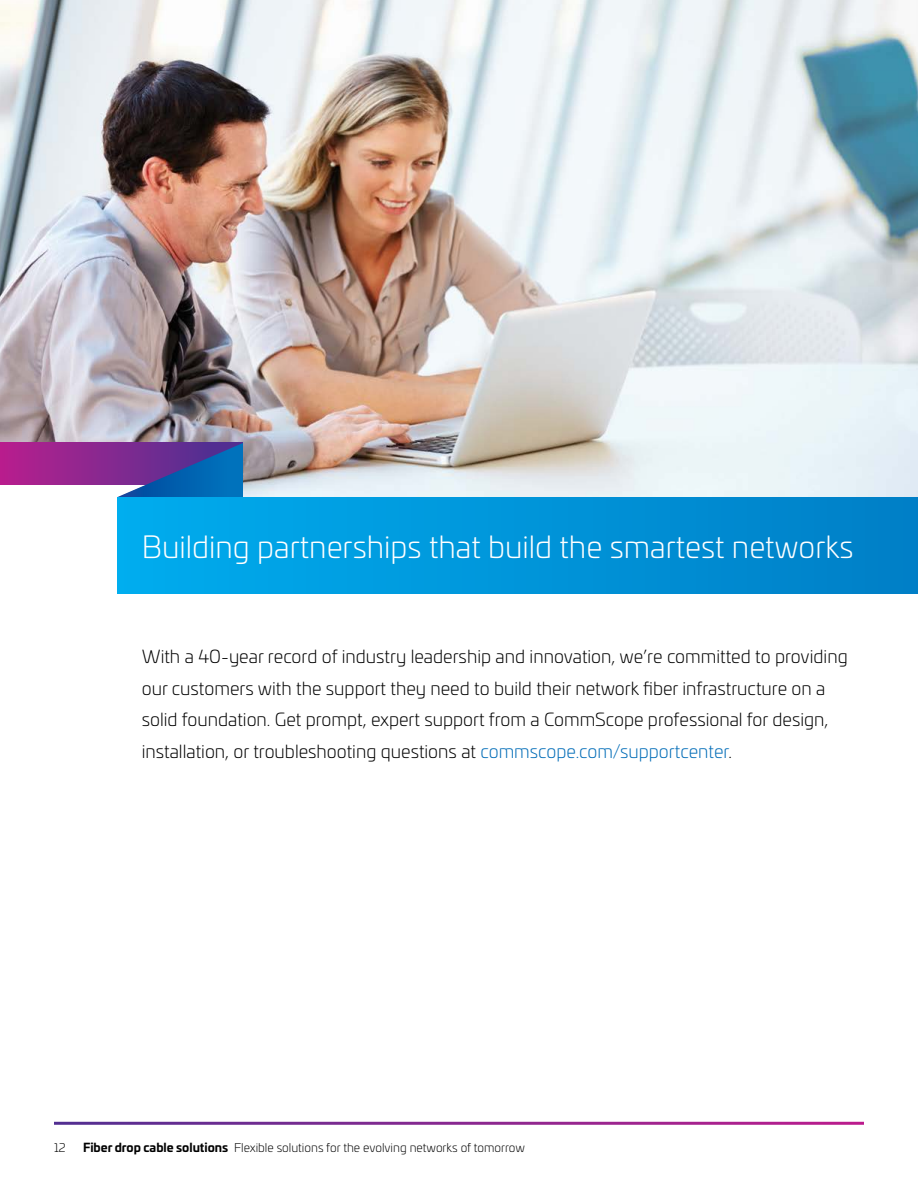
<style>
.page{position:relative;width:918px;height:1188px;background:#fff}
.page>*{position:absolute;margin:0;border:0;box-sizing:border-box;transform-origin:0 0}
.t1{font:300 30.3px "Univia Pro";color:#fff}
.t2{font:300 18px/31.5px "Univia Pro";color:#000}
.t3{font:300 12px "Univia Pro";color:#000}
.s1{color:#006cb7}
.s2{font-weight:700}
</style>
<div class="page">
<img style="left:0;top:0;width:918px;height:497px">
<svg style="left:0;top:443px;width:117px;height:41px;background:#9d238e"></svg>
<svg style="left:117px;top:443px;width:126px;height:54px;background:#3a4ea4"></svg>
<div style="left:117px;top:497px;width:801px;height:97px;background:linear-gradient(to right,#00acee,#007fc6)"></div>
<h1 class="t1" style="left:142px;top:525px;width:713px">Building partnerships that build the smartest networks</h1>
<p class="t2" style="left:142px;top:640px;width:708px">With a 40-year record of industry leadership and innovation, we’re committed to providing our customers with the support they need to build their network fiber infrastructure on a solid foundation. Get prompt, expert support from a CommScope professional for design, installation, or troubleshooting questions at <span class="s1">commscope.com/supportcenter</span>.</p>
<p class="t3" style="left:54px;top:1139px;width:13px">12</p>
<p class="t3" style="left:83px;top:1139px;width:444px"><span class="s2">Fiber drop cable solutions</span> Flexible solutions for the evolving networks of tomorrow</p>
</div>
